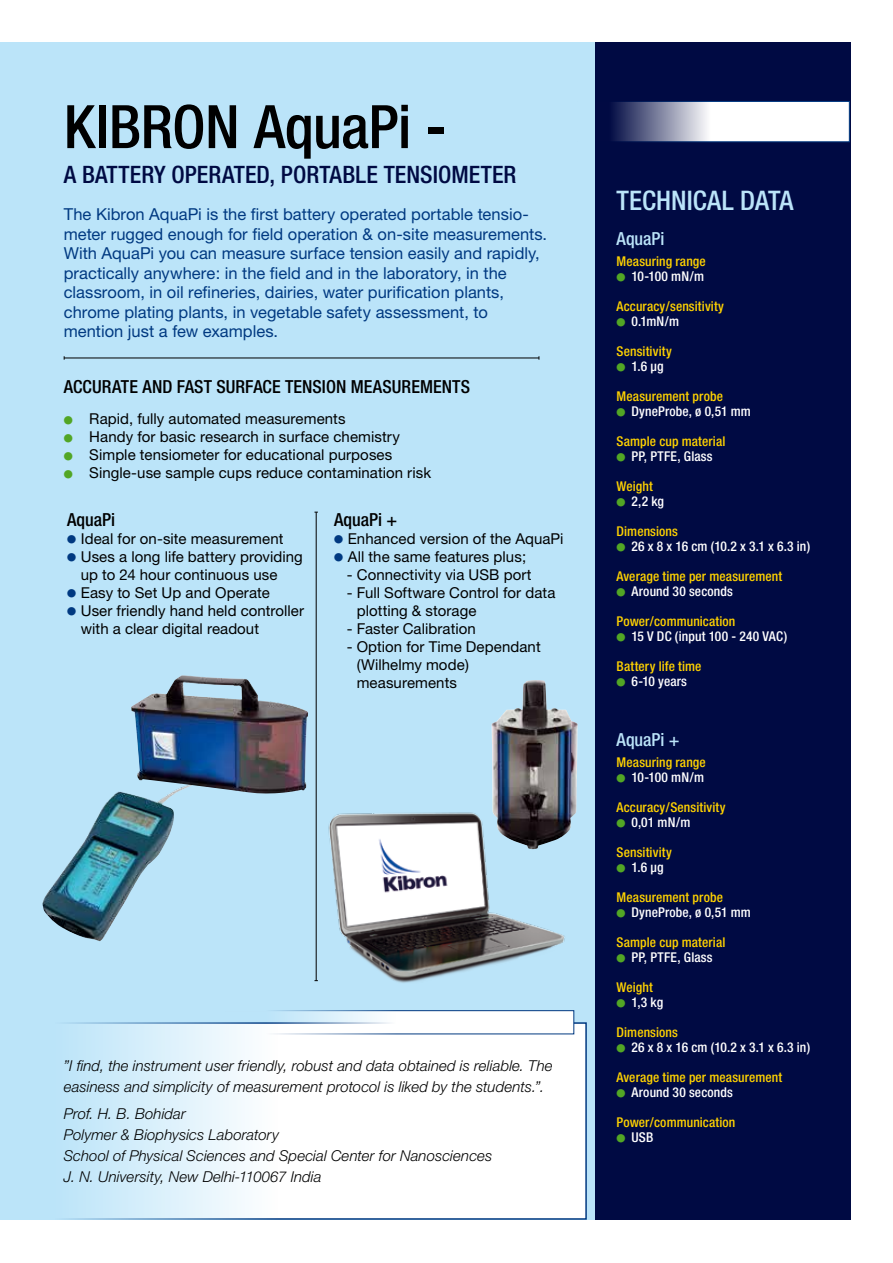
<style>
.page{position:relative;width:893px;height:1263px;background:#fff}
.page>*{position:absolute;margin:0;border:0;box-sizing:border-box;transform-origin:0 0}
.t1{font:500 condensed 60px "Helvetica Neue";letter-spacing:-.005em;color:#000}
.t2{font:500 condensed 27px "Helvetica Neue";color:#bbe4f9}
.t3{font:500 condensed 24px "Helvetica Neue";color:#000a43}
.t4{font:500 condensed 18px "Helvetica Neue";color:#000}
.t5{font:500 condensed 18px "Helvetica Neue";color:#bbe4f9}
.t6{font:16.5px/19.5px "Helvetica Neue";color:#003981}
.t7{font:15px/18px "Helvetica Neue";letter-spacing:.005em;color:#000}
.t8{font:italic 300 15px/21px "Helvetica Neue";letter-spacing:.005em;color:#000}
.t9{font:500 condensed 13.5px "Helvetica Neue";letter-spacing:.01em;color:#ffd300}
.t10{font:500 condensed 13.5px "Helvetica Neue";letter-spacing:.01em;color:#fff}
.s1{color:#52a625}
.s2{color:#003981}
</style>
<div class="page">
<div style="left:0;top:43px;width:850px;height:1177px;background:#bbe4f9"></div>
<div style="left:595px;top:43px;width:255px;height:1177px;background:#000a43"></div>
<svg style="left:70px;top:1022px;width:517px;height:198px;fill:#fff"></svg>
<svg style="left:225px;top:1010px;width:349px;height:24px;fill:#fff"></svg>
<svg style="left:613px;top:101px;width:237px;height:41px;fill:#fff"></svg>
<hr style="left:64px;top:358px;width:475px;height:1px;background:#000">
<img style="left:491px;top:680px;width:87px;height:132px">
<img style="left:43px;top:791px;width:132px;height:150px">
<img style="left:131px;top:675px;width:177px;height:118px">
<img style="left:317px;top:804px;width:259px;height:179px">
<hr style="left:316px;top:512px;width:1px;height:469px;background:#000">
<h1 class="t1" style="left:64px;top:91px;width:384px">KIBRON AquaPi -</h1>
<h3 class="t3" style="left:64px;top:160px;width:454px">A BATTERY OPERATED, PORTABLE TENSIOMETER</h3>
<p class="t6" style="left:64px;top:204px;width:485px">The Kibron AquaPi is the first battery operated portable tensio&shy;meter rugged enough for field operation &amp; on-site measurements.<br>With AquaPi you can measure surface tension easily and rapidly, practically anywhere: in the field and in the laboratory, in the classroom, in oil refineries, dairies, water purification plants, chrome plating plants, in vegetable safety assessment, to mention just a few examples.</p>
<p class="t4" style="left:64px;top:375px;width:408px">ACCURATE AND FAST SURFACE TENSION MEASUREMENTS</p>
<p class="t7" style="left:64px;top:410px;width:283px"><span class="s1">●</span> Rapid, fully automated measurements</p>
<p class="t7" style="left:64px;top:428px;width:338px"><span class="s1">●</span> Handy for basic research in surface chemistry</p>
<p class="t7" style="left:64px;top:446px;width:330px"><span class="s1">●</span> Simple tensiometer for educational purposes</p>
<p class="t7" style="left:64px;top:464px;width:369px"><span class="s1">●</span> Single-use sample cups reduce contamination risk</p>
<p class="t4" style="left:67px;top:509px;width:49px">AquaPi</p>
<p class="t7" style="left:67px;top:529px;width:218px"><span class="s2">●</span> Ideal for on-site measurement</p>
<p class="t7" style="left:81px;top:547px;width:223px;text-indent:-14px"><span class="s2">●</span> Uses a long life battery providing up to 24 hour continuous use</p>
<p class="t7" style="left:67px;top:583px;width:204px"><span class="s2">●</span> Easy to Set Up and Operate</p>
<p class="t7" style="left:81px;top:601px;width:225px;text-indent:-14px"><span class="s2">●</span> User friendly hand held controller with a clear digital readout</p>
<p class="t4" style="left:334px;top:509px;width:65px">AquaPi +</p>
<p class="t7" style="left:334px;top:529px;width:231px"><span class="s2">●</span> Enhanced version of the AquaPi</p>
<p class="t7" style="left:334px;top:547px;width:194px"><span class="s2">●</span> All the same features plus;</p>
<p class="t7" style="left:347px;top:565px;width:186px">- Connectivity via USB port</p>
<p class="t7" style="left:357px;top:583px;width:200px;text-indent:-10px">- Full Software Control for data plotting &amp; storage</p>
<p class="t7" style="left:347px;top:619px;width:131px">- Faster Calibration</p>
<p class="t7" style="left:357px;top:637px;width:185px;text-indent:-10px">- Option for Time Dependant (Wilhelmy mode) measurements</p>
<p class="t8" style="left:64px;top:1055px;width:490px">”I find, the instrument user friendly, robust and data obtained is reliable. The easiness and simplicity of measurement protocol is liked by the students.”.</p>
<p class="t8" style="left:64px;top:1103px;width:430px">Prof. H. B. Bohidar<br>Polymer &amp; Biophysics Laboratory<br>School of Physical Sciences and Special Center for Nanosciences J. N. University, New Delhi-110067 India</p>
<h2 class="t2" style="left:617px;top:184px;width:178px">TECHNICAL DATA</h2>
<p class="t5" style="left:617px;top:228px;width:49px">AquaPi</p>
<p class="t9" style="left:617px;top:253px;width:91px">Measuring range</p>
<p class="t10" style="left:617px;top:268px;width:89px"><span class="s1">●</span> 10-100 mN/m</p>
<p class="t9" style="left:617px;top:298px;width:109px">Accuracy/sensitivity</p>
<p class="t10" style="left:617px;top:313px;width:64px"><span class="s1">●</span> 0.1mN/m</p>
<p class="t9" style="left:617px;top:343px;width:57px">Sensitivity</p>
<p class="t10" style="left:617px;top:358px;width:49px"><span class="s1">●</span> 1.6 µg</p>
<p class="t9" style="left:617px;top:388px;width:108px">Measurement probe</p>
<p class="t10" style="left:617px;top:403px;width:136px"><span class="s1">●</span> DyneProbe, ø 0,51 mm</p>
<p class="t9" style="left:617px;top:433px;width:110px">Sample cup material</p>
<p class="t10" style="left:617px;top:448px;width:98px"><span class="s1">●</span> PP, PTFE, Glass</p>
<p class="t9" style="left:617px;top:478px;width:38px">Weight</p>
<p class="t10" style="left:617px;top:493px;width:49px"><span class="s1">●</span> 2,2 kg</p>
<p class="t9" style="left:617px;top:523px;width:63px">Dimensions</p>
<p class="t10" style="left:617px;top:538px;width:195px"><span class="s1">●</span> 26 x 8 x 16 cm (10.2 x 3.1 x 6.3 in)</p>
<p class="t9" style="left:617px;top:568px;width:167px">Average time per measurement</p>
<p class="t10" style="left:617px;top:583px;width:118px"><span class="s1">●</span> Around 30 seconds</p>
<p class="t9" style="left:617px;top:613px;width:120px">Power/communication</p>
<p class="t10" style="left:617px;top:628px;width:172px"><span class="s1">●</span> 15 V DC (input 100 - 240 VAC)</p>
<p class="t9" style="left:617px;top:658px;width:86px">Battery life time</p>
<p class="t10" style="left:617px;top:673px;width:72px"><span class="s1">●</span> 6-10 years</p>
<p class="t5" style="left:617px;top:729px;width:65px">AquaPi +</p>
<p class="t9" style="left:617px;top:754px;width:91px">Measuring range</p>
<p class="t10" style="left:617px;top:769px;width:89px"><span class="s1">●</span> 10-100 mN/m</p>
<p class="t9" style="left:617px;top:799px;width:110px">Accuracy/Sensitivity</p>
<p class="t10" style="left:617px;top:814px;width:75px"><span class="s1">●</span> 0,01 mN/m</p>
<p class="t9" style="left:617px;top:844px;width:57px">Sensitivity</p>
<p class="t10" style="left:617px;top:859px;width:49px"><span class="s1">●</span> 1.6 µg</p>
<p class="t9" style="left:617px;top:889px;width:108px">Measurement probe</p>
<p class="t10" style="left:617px;top:904px;width:136px"><span class="s1">●</span> DyneProbe, ø 0,51 mm</p>
<p class="t9" style="left:617px;top:934px;width:110px">Sample cup material</p>
<p class="t10" style="left:617px;top:949px;width:98px"><span class="s1">●</span> PP, PTFE, Glass</p>
<p class="t9" style="left:617px;top:979px;width:38px">Weight</p>
<p class="t10" style="left:617px;top:994px;width:48px"><span class="s1">●</span> 1,3 kg</p>
<p class="t9" style="left:617px;top:1024px;width:63px">Dimensions</p>
<p class="t10" style="left:617px;top:1039px;width:195px"><span class="s1">●</span> 26 x 8 x 16 cm (10.2 x 3.1 x 6.3 in)</p>
<p class="t9" style="left:617px;top:1069px;width:167px">Average time per measurement</p>
<p class="t10" style="left:617px;top:1084px;width:118px"><span class="s1">●</span> Around 30 seconds</p>
<p class="t9" style="left:617px;top:1114px;width:120px">Power/communication</p>
<p class="t10" style="left:617px;top:1129px;width:38px"><span class="s1">●</span> USB</p>
</div>
